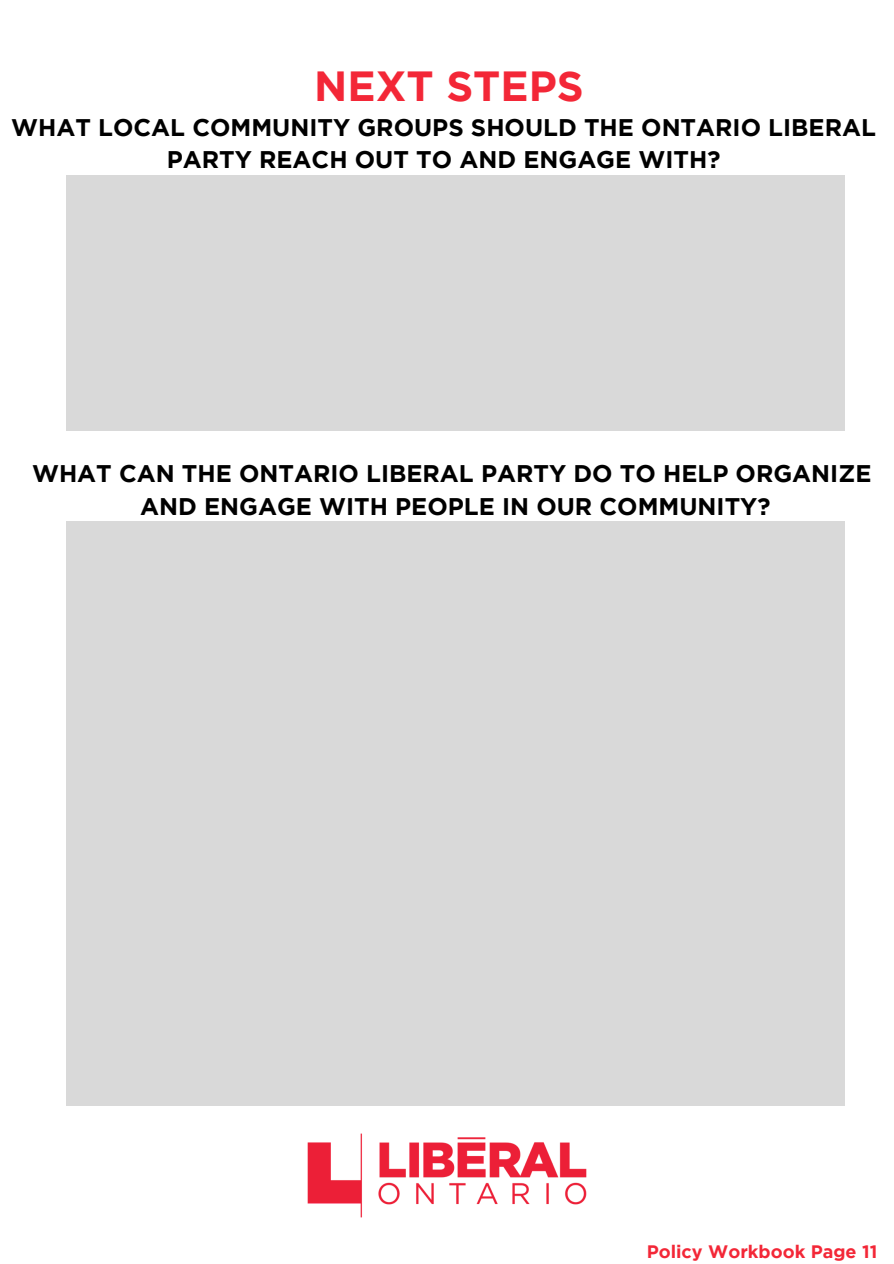
<style>
.page{position:relative;width:894px;height:1264px;background:#fff}
.page>*{position:absolute;margin:0;border:0;box-sizing:border-box;transform-origin:0 0}
.t1{font:700 42px "Gotham";color:#f32737}
.t2{font:700 24px/32.7px "Gotham";color:#000;text-align:center}
.t3{font:700 18px "Gotham";color:#f32737}
</style>
<div class="page">
<div style="left:66px;top:175px;width:778px;height:256px;background:#d9d9d9"></div>
<div style="left:66px;top:521px;width:778px;height:584px;background:#d9d9d9"></div>
<img style="left:307px;top:1133px;width:280px;height:85px">
<h1 class="t1" style="left:314px;top:70px;width:271px">NEXT STEPS</h1>
<p class="t2" style="left:11px;top:112px;width:865px">WHAT LOCAL COMMUNITY GROUPS SHOULD THE ONTARIO LIBERAL<br>PARTY REACH OUT TO AND ENGAGE WITH?</p>
<p class="t2" style="left:32px;top:458px;width:840px">WHAT CAN THE ONTARIO LIBERAL PARTY DO TO HELP ORGANIZE<br>AND ENGAGE WITH PEOPLE IN OUR COMMUNITY?</p>
<p class="t3" style="left:646px;top:1245px;width:232px">Policy Workbook Page 11</p>
</div>
